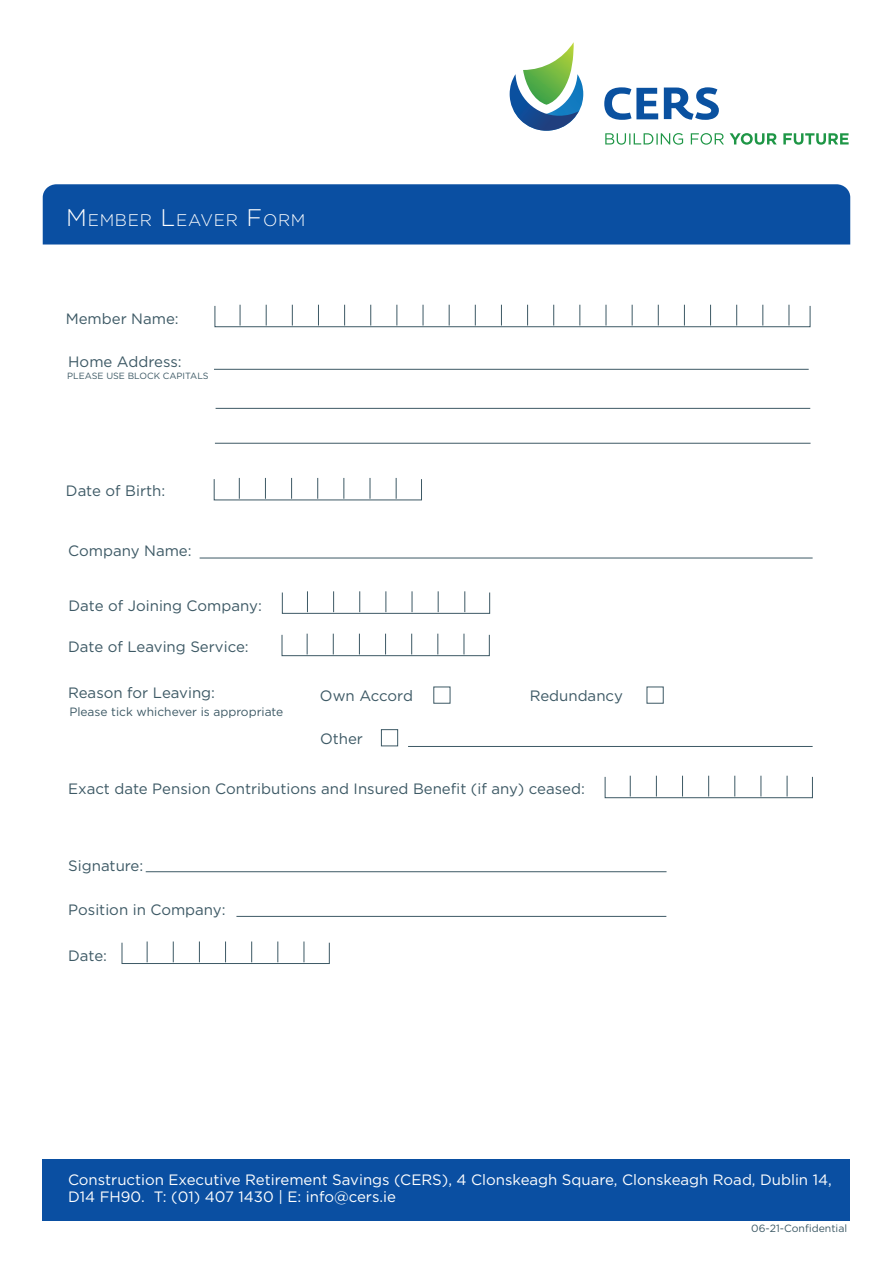
<style>
.page{position:relative;width:893px;height:1263px;background:#fff}
.page>*{position:absolute;margin:0;border:0;box-sizing:border-box;transform-origin:0 0}
.t1{font:300 16.8px "Gotham";letter-spacing:.045em;color:#fff}
.t2{font:15px "Gotham";color:#3d5965}
.t3{font:15px/16.5px "Gotham";color:#fff}
.t4{font:12px "Gotham";color:#3d5965}
.t5{font:10.5px "Gotham";color:#3d5965}
.t6{font:9px "Gotham";color:#3d5965}
.s1{font-size:24px}
</style>
<div class="page">
<div style="left:215px;top:306px;width:595px;height:21px;border:1px solid #3d5965"></div>
<svg style="left:240px;top:305px;width:1px;height:21px"></svg>
<svg style="left:318px;top:305px;width:1px;height:21px"></svg>
<svg style="left:397px;top:305px;width:1px;height:21px"></svg>
<svg style="left:475px;top:305px;width:1px;height:21px"></svg>
<svg style="left:553px;top:305px;width:1px;height:21px"></svg>
<svg style="left:632px;top:305px;width:1px;height:21px"></svg>
<svg style="left:710px;top:305px;width:1px;height:21px"></svg>
<svg style="left:266px;top:305px;width:1px;height:21px"></svg>
<svg style="left:344px;top:305px;width:1px;height:21px"></svg>
<svg style="left:423px;top:305px;width:1px;height:21px"></svg>
<svg style="left:501px;top:305px;width:1px;height:21px"></svg>
<svg style="left:580px;top:305px;width:1px;height:21px"></svg>
<svg style="left:658px;top:305px;width:1px;height:21px"></svg>
<svg style="left:736px;top:305px;width:1px;height:21px"></svg>
<svg style="left:292px;top:305px;width:1px;height:21px"></svg>
<svg style="left:370px;top:305px;width:1px;height:21px"></svg>
<svg style="left:449px;top:305px;width:1px;height:21px"></svg>
<svg style="left:527px;top:305px;width:1px;height:21px"></svg>
<svg style="left:606px;top:305px;width:1px;height:21px"></svg>
<svg style="left:684px;top:305px;width:1px;height:21px"></svg>
<svg style="left:763px;top:305px;width:1px;height:21px"></svg>
<svg style="left:239px;top:478px;width:1px;height:21px"></svg>
<svg style="left:317px;top:478px;width:1px;height:21px"></svg>
<svg style="left:396px;top:478px;width:1px;height:21px"></svg>
<svg style="left:265px;top:478px;width:1px;height:21px"></svg>
<svg style="left:344px;top:478px;width:1px;height:21px"></svg>
<svg style="left:291px;top:478px;width:1px;height:21px"></svg>
<svg style="left:370px;top:478px;width:1px;height:21px"></svg>
<hr style="left:215px;top:443px;width:595px;height:1px;background:#3d5965">
<hr style="left:216px;top:408px;width:594px;height:1px;background:#3d5965">
<div style="left:282px;top:635px;width:207px;height:21px;border:1px solid #3d5965"></div>
<svg style="left:307px;top:634px;width:1px;height:20px"></svg>
<svg style="left:385px;top:634px;width:1px;height:20px"></svg>
<svg style="left:464px;top:634px;width:1px;height:20px"></svg>
<svg style="left:333px;top:634px;width:1px;height:20px"></svg>
<svg style="left:411px;top:634px;width:1px;height:20px"></svg>
<svg style="left:359px;top:634px;width:1px;height:20px"></svg>
<svg style="left:438px;top:634px;width:1px;height:20px"></svg>
<svg style="left:789px;top:305px;width:1px;height:21px"></svg>
<hr style="left:146px;top:871px;width:520px;height:1px;background:#3d5965">
<div style="left:122px;top:942px;width:207px;height:22px;border:1px solid #3d5965"></div>
<svg style="left:147px;top:941px;width:1px;height:21px"></svg>
<svg style="left:225px;top:941px;width:1px;height:21px"></svg>
<svg style="left:304px;top:941px;width:1px;height:21px"></svg>
<svg style="left:173px;top:941px;width:1px;height:21px"></svg>
<svg style="left:251px;top:941px;width:1px;height:21px"></svg>
<svg style="left:199px;top:941px;width:1px;height:21px"></svg>
<svg style="left:278px;top:941px;width:1px;height:21px"></svg>
<div style="left:605px;top:777px;width:208px;height:21px;border:1px solid #3d5965"></div>
<svg style="left:630px;top:776px;width:1px;height:20px"></svg>
<svg style="left:708px;top:776px;width:1px;height:20px"></svg>
<svg style="left:787px;top:776px;width:1px;height:20px"></svg>
<svg style="left:656px;top:776px;width:1px;height:20px"></svg>
<svg style="left:734px;top:776px;width:1px;height:20px"></svg>
<svg style="left:682px;top:776px;width:1px;height:20px"></svg>
<svg style="left:761px;top:776px;width:1px;height:20px"></svg>
<hr style="left:236px;top:916px;width:430px;height:1px;background:#3d5965">
<hr style="left:200px;top:558px;width:613px;height:1px;background:#3d5965">
<hr style="left:214px;top:369px;width:595px;height:1px;background:#3d5965">
<svg style="left:307px;top:591px;width:1px;height:21px"></svg>
<svg style="left:386px;top:591px;width:1px;height:21px"></svg>
<svg style="left:465px;top:591px;width:1px;height:21px"></svg>
<svg style="left:333px;top:591px;width:1px;height:21px"></svg>
<svg style="left:412px;top:591px;width:1px;height:21px"></svg>
<svg style="left:359px;top:591px;width:1px;height:21px"></svg>
<svg style="left:438px;top:591px;width:1px;height:21px"></svg>
<div style="left:43px;top:184px;width:807px;height:60px;background:#0a4fa2"></div>
<div style="left:43px;top:1159px;width:807px;height:62px;background:#0a4fa2"></div>
<svg style="left:605px;top:133px;width:78px;height:12px"></svg>
<svg style="left:691px;top:133px;width:33px;height:12px"></svg>
<svg style="left:730px;top:133px;width:47px;height:12px"></svg>
<svg style="left:783px;top:133px;width:66px;height:12px"></svg>
<svg style="left:604px;top:87px;width:54px;height:33px"></svg>
<svg style="left:664px;top:87px;width:55px;height:33px"></svg>
<svg style="left:510px;top:42px;width:73px;height:89px"></svg>
<div style="left:433px;top:687px;width:17px;height:17px;border:1px solid #3d5965"></div>
<div style="left:647px;top:687px;width:17px;height:17px;border:1px solid #3d5965"></div>
<hr style="left:408px;top:746px;width:405px;height:1px;background:#3d5965">
<div style="left:381px;top:729px;width:17px;height:17px;border:1px solid #3d5965"></div>
<p class="t1" style="left:66px;top:211px;width:237px"><span class="s1">M</span>EM BER <span class="s1">L</span>EAVER <span class="s1">F</span>ORM</p>
<p class="t2" style="left:66px;top:309px;width:115px">Member Name:</p>
<p class="t2" style="left:68px;top:352px;width:115px">Home Address:</p>
<p class="t6" style="left:67px;top:370px;width:143px">PLEASE USE BLOCK CAPITALS</p>
<p class="t2" style="left:66px;top:481px;width:101px">Date of Birth:</p>
<p class="t2" style="left:68px;top:541px;width:125px">Company Name:</p>
<p class="t2" style="left:69px;top:596px;width:195px">Date of Joining Company:</p>
<p class="t2" style="left:68px;top:637px;width:182px">Date of Leaving Service:</p>
<p class="t2" style="left:68px;top:683px;width:148px">Reason for Leaving:</p>
<p class="t2" style="left:320px;top:686px;width:94px">Own Accord</p>
<p class="t2" style="left:530px;top:686px;width:95px">Redundancy</p>
<p class="t4" style="left:69px;top:704px;width:215px">Please tick whichever is appropriate</p>
<p class="t2" style="left:320px;top:729px;width:45px">Other</p>
<p class="t2" style="left:68px;top:779px;width:518px">Exact date Pension Contributions and Insured Benefit (if any) ceased:</p>
<p class="t2" style="left:68px;top:856px;width:77px">Signature:</p>
<p class="t2" style="left:68px;top:900px;width:159px">Position in Company:</p>
<p class="t2" style="left:68px;top:946px;width:40px">Date:</p>
<p class="t3" style="left:68px;top:1171px;width:765px">Construction Executive Retirement Savings (CERS), 4 Clonskeagh Square, Clonskeagh Road, Dublin 14,<br>D14 FH90. T: (01) 407 1430 | E: info@cers.ie</p>
<p class="t5" style="left:751px;top:1222px;width:97px">06-21-Confidential</p>
</div>
